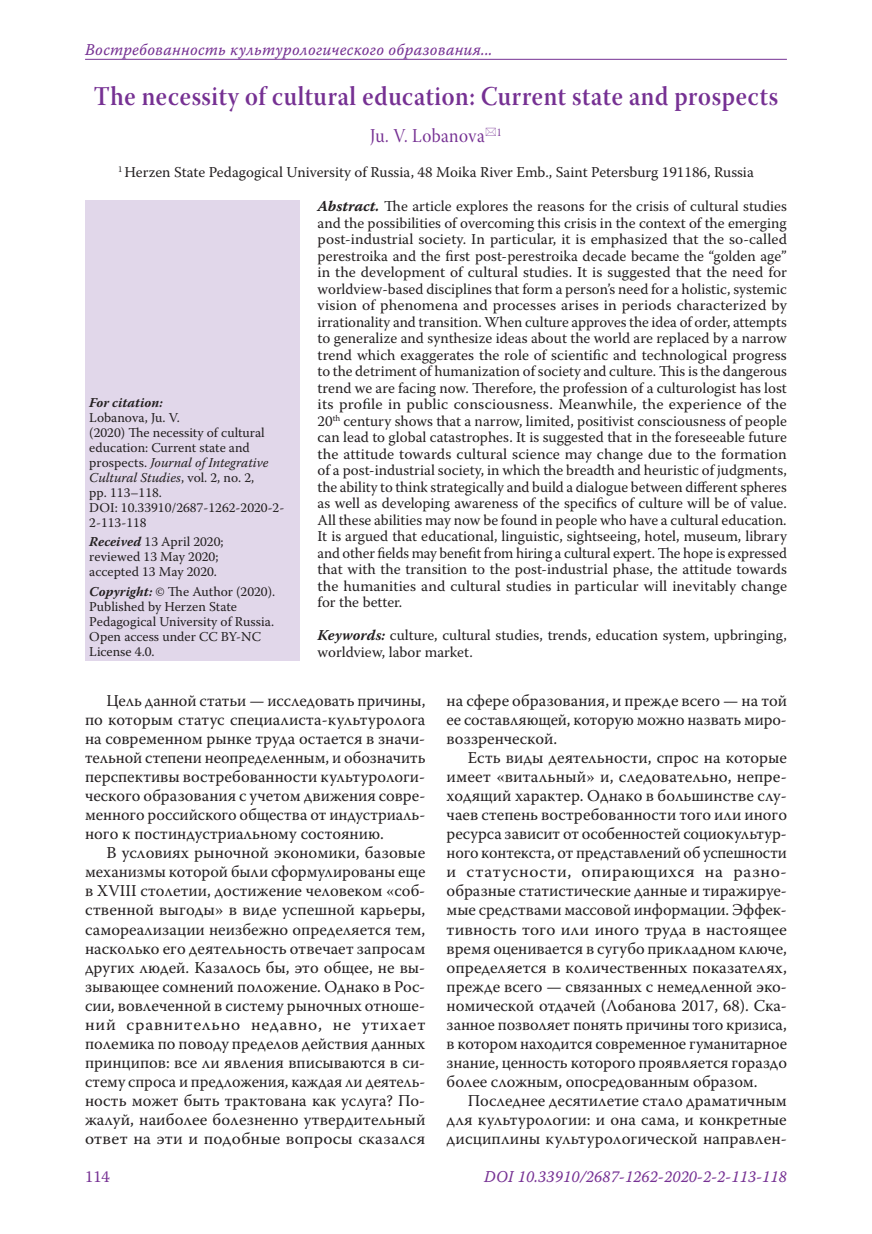
<style>
.page{position:relative;width:872px;height:1234px;background:#fff}
.page>*{position:absolute;margin:0;border:0;box-sizing:border-box;transform-origin:0 0}
.Заголовок_1{font:27px "Warnock Pro Semibold Subh";letter-spacing:.025em;color:#763193;scale:.9 1}
.Заголовок_2{font:19.5px "Warnock Pro Subh";letter-spacing:.025em;color:#763193;scale:.9 1}
.Body{font:16.5px/19px "Warnock Pro";color:#231f20;text-align:justify}
.t1{font:16.5px "Warnock Pro It Capt";letter-spacing:.01em;color:#763193;scale:.95 1}
.t2{font:16.5px "Warnock Pro";color:#763193}
.Annotation{font:15px/16.5px "Warnock Pro";color:#231f20;text-align:justify}
.Affiliation{font:15px "Warnock Pro";color:#231f20}
.Affiliation_info{font:13.5px/15px "Warnock Pro";color:#231f20}
.s1{font-family:"Warnock Pro Bold It Capt"}
.s2{font-weight:700;font-style:italic}
.s3{font-style:italic}
</style>
<div class="page">
<hr style="left:85px;top:59px;width:702px;height:1px;background:#763193">
<div style="left:85px;top:200px;width:214px;height:460px;background:#e1d7ea"></div>
<p class="t1" style="left:85px;top:39px;width:430px">Востребованность культурологического образования...</p>
<p class="Заголовок_1" style="left:94px;top:80px;width:761px">The necessity of cultural education: Current state and prospects</p>
<p class="Заголовок_2" style="left:370px;top:125px;width:147px">Ju. V. Lobanova <sup>1</sup></p>
<p class="Affiliation" style="left:118px;top:163px;width:637px"><sup>1</sup> Herzen State Pedagogical University of Russia, 48 Moika River Emb., Saint Petersburg 191186, Russia</p>
<p class="Annotation" style="left:317px;top:197px;width:471px"><span class="s1">Abstract.</span> The article explores the reasons for the crisis of cultural studies and the possibilities of overcoming this crisis in the context of the emerging post-industrial society. In particular, it is emphasized that the so-called perestroika and the first post-perestroika decade became the “golden age” in the development of cultural studies. It is suggested that the need for worldview-based disciplines that form a person’s need for a holistic, systemic vision of phenomena and processes arises in periods characterized by irrationality and transition. When culture approves the idea of order, attempts to generalize and synthesize ideas about the world are replaced by a narrow trend which exaggerates the role of scientific and technological progress to the detriment of humanization of society and culture. This is the dangerous trend we are facing now. Therefore, the profession of a culturologist has lost its profile in public consciousness. Meanwhile, the experience of the 20<sup>th</sup> century shows that a narrow, limited, positivist consciousness of people can lead to global catastrophes. It is suggested that in the foreseeable future the attitude towards cultural science may change due to the formation of a post-industrial society, in which the breadth and heuristic of judgments, the ability to think strategically and build a dialogue between different spheres as well as developing awareness of the specifics of culture will be of value.<br>All these abilities may now be found in people who have a cultural education.<br>It is argued that educational, linguistic, sightseeing, hotel, museum, library and other fields may benefit from hiring a cultural expert. The hope is expressed that with the transition to the post-industrial phase, the attitude towards the humanities and cultural studies in particular will inevitably change for the better.</p>
<p class="Annotation" style="left:317px;top:626px;width:471px"><span class="s2">Keywords:</span> culture, cultural studies, trends, education system, upbringing, worldview, labor market.</p>
<p class="Body" style="left:85px;top:690px;width:342px;text-indent:21px">Цель данной статьи — исследовать причины, по которым статус специалиста-культуролога на современном рынке труда остается в значи&shy;тельной степени неопределенным, и обозначить перспективы востребованности культурологи&shy;ческого образования с учетом движения совре&shy;менного российского общества от индустриаль&shy;ного к постиндустриальному состоянию.</p>
<p class="Body" style="left:85px;top:842px;width:342px;text-indent:21px">В условиях рыночной экономики, базовые механизмы которой были сформулированы еще в XVIII столетии, достижение человеком «соб&shy;ственной выгоды» в виде успешной карьеры, самореализации неизбежно определяется тем, насколько его деятельность отвечает запросам других людей. Казалось бы, это общее, не вы&shy;зывающее сомнений положение. Однако в Рос&shy;сии, вовлеченной в систему рыночных отноше&shy;ний сравнительно недавно, не утихает полемика по поводу пределов действия данных принципов: все ли явления вписываются в си&shy;стему спроса и предложения, каждая ли деятель&shy;ность может быть трактована как услуга? По&shy;жалуй, наиболее болезненно утвердительный ответ на эти и подобные вопросы сказался</p>
<p class="Affiliation_info" style="left:89px;top:394px;width:196px"><span class="s2">For citation:<br></span>Lobanova, Ju. V.<br>(2020) The necessity of cultural education: Current state and prospects. <span class="s3">Journal of Integrative<br>Cultural Studies</span>, vol. 2, no. 2,<br>pp. 113–118.<br>DOI: 10.33910/2687-1262-2020-2-<br>2-113-118</p>
<p class="Affiliation_info" style="left:89px;top:534px;width:136px"><span class="s2">Received</span> 13 April 2020; reviewed 13 May 2020; accepted 13 May 2020.</p>
<p class="Affiliation_info" style="left:89px;top:583px;width:187px"><span class="s2">Copyright:</span> © The Author (2020).<br>Published by Herzen State<br>Pedagogical University of Russia.<br>Open access under CC BY-NC<br>License 4.0.</p>
<p class="Body" style="left:446px;top:690px;width:342px">на сфере образования, и прежде всего — на той ее составляющей, которую можно назвать миро&shy;воззренческой.</p>
<p class="Body" style="left:446px;top:747px;width:342px;text-indent:21px">Есть виды деятельности, спрос на которые имеет «витальный» и, следовательно, непре&shy;ходящий характер. Однако в большинстве слу&shy;чаев степень востребованности того или иного ресурса зависит от особенностей социокультур&shy;ного контекста, от представлений об успешности и статусности, опирающихся на разно&shy;образные статистические данные и тиражируе&shy;мые средствами массовой информации. Эффек&shy;тивность того или иного труда в настоящее время оценивается в сугубо прикладном ключе, определяется в количественных показателях, прежде всего — связанных с немедленной эко&shy;номической отдачей (Лобанова 2017, 68). Ска&shy;занное позволяет понять причины того кризиса, в котором находится современное гуманитарное знание, ценность которого проявляется гораздо более сложным, опосредованным образом.</p>
<p class="Body" style="left:446px;top:1090px;width:342px;text-indent:21px">Последнее десятилетие стало драматичным для культурологии: и она сама, и конкретные дисциплины культурологической направлен-</p>
<p class="t2" style="left:85px;top:1166px;width:26px">114</p>
<p class="t1" style="left:484px;top:1166px;width:320px">DOI 10.33910/2687-1262-2020-2-2-113-118</p>
</div>
